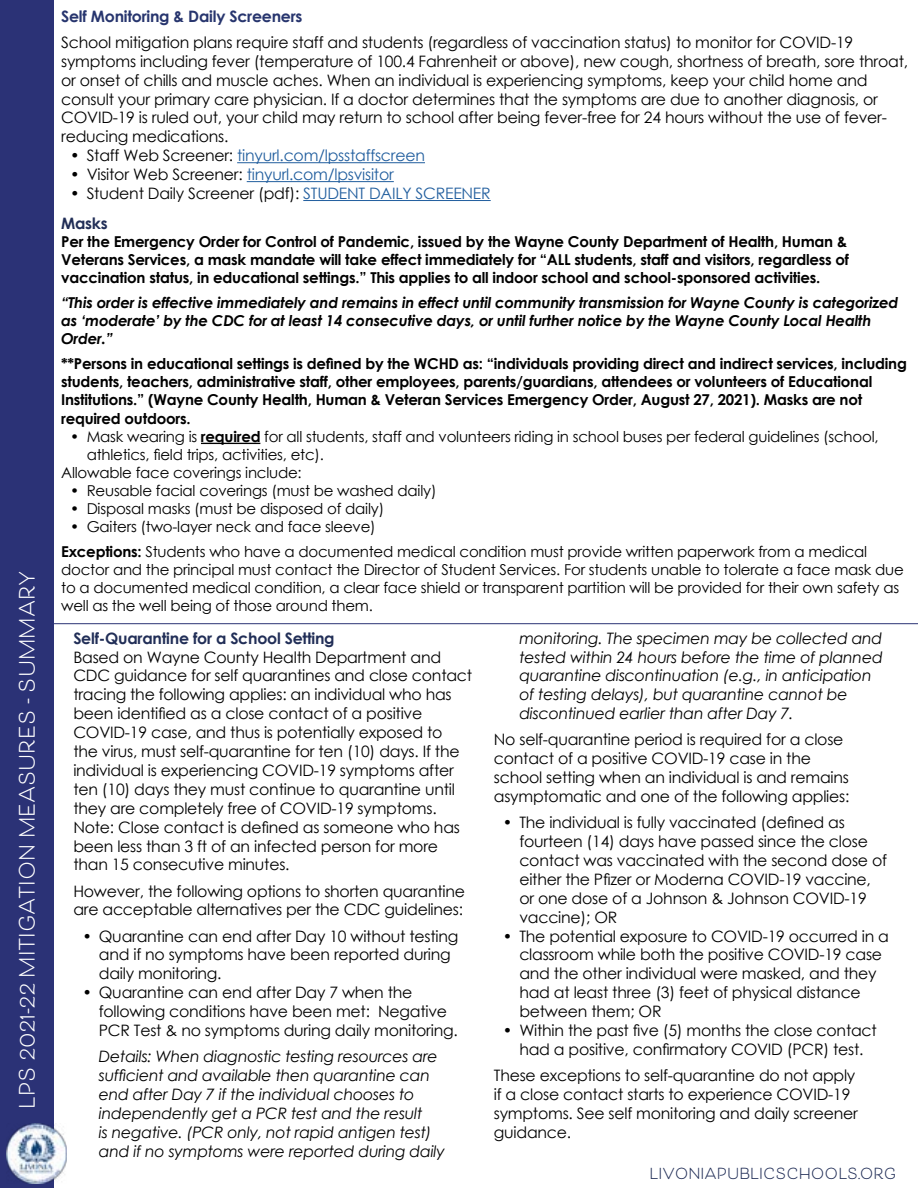
<style>
.page{position:relative;width:918px;height:1188px;background:#fff}
.page>*{position:absolute;margin:0;border:0;box-sizing:border-box;transform-origin:0 0}
.t1{font:700 21px "Beloved Sans";color:#fff}
.t2{font:15.75px/18.9px "Century Gothic";letter-spacing:-.015em;color:#000}
.t3{font:italic 15.75px/18.9px "Century Gothic";letter-spacing:-.015em;color:#000}
.t4{font:15.75px "Century Gothic";letter-spacing:-.015em;color:#215e9e}
.t5{font:700 15.75px "Century Gothic";letter-spacing:-.015em;color:#212e57}
.t6{font:700 15.75px "Century Gothic";letter-spacing:-.015em;color:#27356e}
.t7{font:15px/18px "Century Gothic";letter-spacing:-.015em;color:#000}
.t8{font:700 15px/18.3px "Century Gothic";letter-spacing:-.015em;color:#000}
.t9{font:italic 700 15px/18px "Century Gothic";letter-spacing:-.015em;color:#000}
.t10{font:700 15px "Beloved Sans";color:#212e57}
.s1{color:#000}
.s2{color:#215e9e}
.s3{font-weight:700;color:#212e57}
.s4{font-weight:700}
</style>
<div class="page">
<div style="left:0;top:0;width:54px;height:1188px;background:#2b3276"></div>
<img style="left:7px;top:1123px;width:60px;height:61px">
<hr style="left:237px;top:162px;width:188px;height:1px;background:#215e9e">
<hr style="left:247px;top:181px;width:147px;height:1px;background:#215e9e">
<hr style="left:303px;top:200px;width:188px;height:1px;background:#215e9e">
<hr style="left:201px;top:443px;width:59px;height:1px;background:#000">
<hr style="left:54px;top:623px;width:864px;height:1px;background:#2a3274">
<h1 class="t1" style="left:15px;top:1109px;width:539px;rotate:-90deg">LPS 2021-22 MITIGATION MEASURES - SUMMARY</h1>
<p class="t6" style="left:61px;top:4px;width:243px">Self Monitoring &amp; Daily Screeners</p>
<p class="t2" style="left:61px;top:32px;width:848px">School mitigation plans require staff and students (regardless of vaccination status) to monitor for COVID-19 symptoms including fever (temperature of 100.4 Fahrenheit or above), new cough, shortness of breath, sore throat, or onset of chills and muscle aches. When an individual is experiencing symptoms, keep your child home and consult your primary care physician. If a doctor determines that the symptoms are due to another diagnosis, or COVID-19 is ruled out, your child may return to school after being fever-free for 24 hours without the use of fever&shy;reducing medications.</p>
<p class="t4" style="left:70px;top:145px;width:356px"><span class="s1">• Staff Web Screener:</span> tinyurl.com/lpsstaffscreen</p>
<p class="t4" style="left:70px;top:163px;width:325px"><span class="s1">• Visitor Web Screener:</span> tinyurl.com/lpsvisitor</p>
<p class="t2" style="left:61px;top:178px;width:431px;line-height:29.7px;text-indent:9px">• Student Daily Screener (pdf): <span class="s2">STUDENT DAILY SCREENER<br></span><span class="s3">Masks</span></p>
<p class="t8" style="left:61px;top:232px;width:789px">Per the Emergency Order for Control of Pandemic, issued by the Wayne County Department of Health, Human &amp;<br>Veterans Services, a mask mandate will take effect immediately for “ALL students, staff and visitors, regardless of vaccination status, in educational settings.” This applies to all indoor school and school-sponsored activities.</p>
<p class="t9" style="left:61px;top:293px;width:839px">“This order is effective immediately and remains in effect until community transmission for Wayne County is categorized as ‘moderate’ by the CDC for at least 14 consecutive days, or until further notice by the Wayne County Local Health<br>Order.”</p>
<p class="t8" style="left:61px;top:354px;width:847px">**Persons in educational settings is defined by the WCHD as: “individuals providing direct and indirect services, including students, teachers, administrative staff, other employees, parents/guardians, attendees or volunteers of Educational Institutions.” (Wayne County Health, Human &amp; Veteran Services Emergency Order, August 27, 2021). Masks are not required outdoors.</p>
<p class="t7" style="left:70px;top:427px;width:810px">• Mask wearing is <span class="s4">required</span> for all students, staff and volunteers riding in school buses per federal guidelines (school,</p>
<p class="t7" style="left:87px;top:445px;width:239px">athletics, field trips, activities, etc).</p>
<p class="t7" style="left:61px;top:463px;width:242px">Allowable face coverings include:</p>
<p class="t7" style="left:70px;top:481px;width:368px">• Reusable facial coverings (must be washed daily)</p>
<p class="t7" style="left:70px;top:499px;width:316px">• Disposal masks (must be disposed of daily)</p>
<p class="t7" style="left:61px;top:514px;width:808px;line-height:25.2px;text-indent:9px">• Gaiters (two-layer neck and face sleeve)<br><span class="s4">Exceptions:</span> Students who have a documented medical condition must provide written paperwork from a medical</p>
<p class="t7" style="left:61px;top:561px;width:844px">doctor and the principal must contact the Director of Student Services. For students unable to tolerate a face mask due to a documented medical condition, a clear face shield or transparent partition will be provided for their own safety as well as the well being of those around them.</p>
<p class="t5" style="left:73px;top:626px;width:263px">Self-Quarantine for a School Setting</p>
<p class="t2" style="left:73px;top:647px;width:400px">Based on Wayne County Health Department and CDC guidance for self quarantines and close contact tracing the following applies: an individual who has been identified as a close contact of a positive COVID-19 case, and thus is potentially exposed to<br>the virus, must self-quarantine for ten (10) days. If the individual is experiencing COVID-19 symptoms after ten (10) days they must continue to quarantine until they are completely free of COVID-19 symptoms.<br>Note: Close contact is defined as someone who has been less than 3 ft of an infected person for more than 15 consecutive minutes.</p>
<p class="t2" style="left:73px;top:881px;width:393px">However, the following options to shorten quarantine are acceptable alternatives per the CDC guidelines:</p>
<p class="t2" style="left:99px;top:926px;width:361px;text-indent:-17px">• Quarantine can end after Day 10 without testing and if no symptoms have been reported during daily monitoring.</p>
<p class="t2" style="left:99px;top:983px;width:360px;text-indent:-17px">• Quarantine can end after Day 7 when the following conditions have been met: Negative<br>PCR Test &amp; no symptoms during daily monitoring.</p>
<p class="t3" style="left:99px;top:1047px;width:348px">Details: When diagnostic testing resources are sufficient and available then quarantine can end after Day 7 if the individual chooses to independently get a PCR test and the result<br>is negative. (PCR only, not rapid antigen test) and if no symptoms were reported during daily</p>
<p class="t3" style="left:519px;top:628px;width:365px">monitoring. The specimen may be collected and tested within 24 hours before the time of planned quarantine discontinuation (e.g., in anticipation of testing delays), but quarantine cannot be discontinued earlier than after Day 7.</p>
<p class="t2" style="left:494px;top:730px;width:357px">No self-quarantine period is required for a close contact of a positive COVID-19 case in the school setting when an individual is and remains asymptomatic and one of the following applies:</p>
<p class="t2" style="left:519px;top:813px;width:369px;text-indent:-17px">• The individual is fully vaccinated (defined as fourteen (14) days have passed since the close contact was vaccinated with the second dose of either the Pfizer or Moderna COVID-19 vaccine, or one dose of a Johnson &amp; Johnson COVID-19 vaccine); OR</p>
<p class="t2" style="left:519px;top:926px;width:371px;text-indent:-17px">• The potential exposure to COVID-19 occurred in a classroom while both the positive COVID-19 case and the other individual were masked, and they had at least three (3) feet of physical distance between them; OR</p>
<p class="t2" style="left:503px;top:1021px;width:376px;text-align:center">• Within the past five (5) months the close contact had a positive, confirmatory COVID (PCR) test.</p>
<p class="t2" style="left:494px;top:1066px;width:365px">These exceptions to self-quarantine do not apply if a close contact starts to experience COVID-19 symptoms. See self monitoring and daily screener guidance.</p>
<p class="t10" style="left:650px;top:1165px;width:248px">LIVONIAPUBLICSCHOOLS.ORG</p>
</div>
